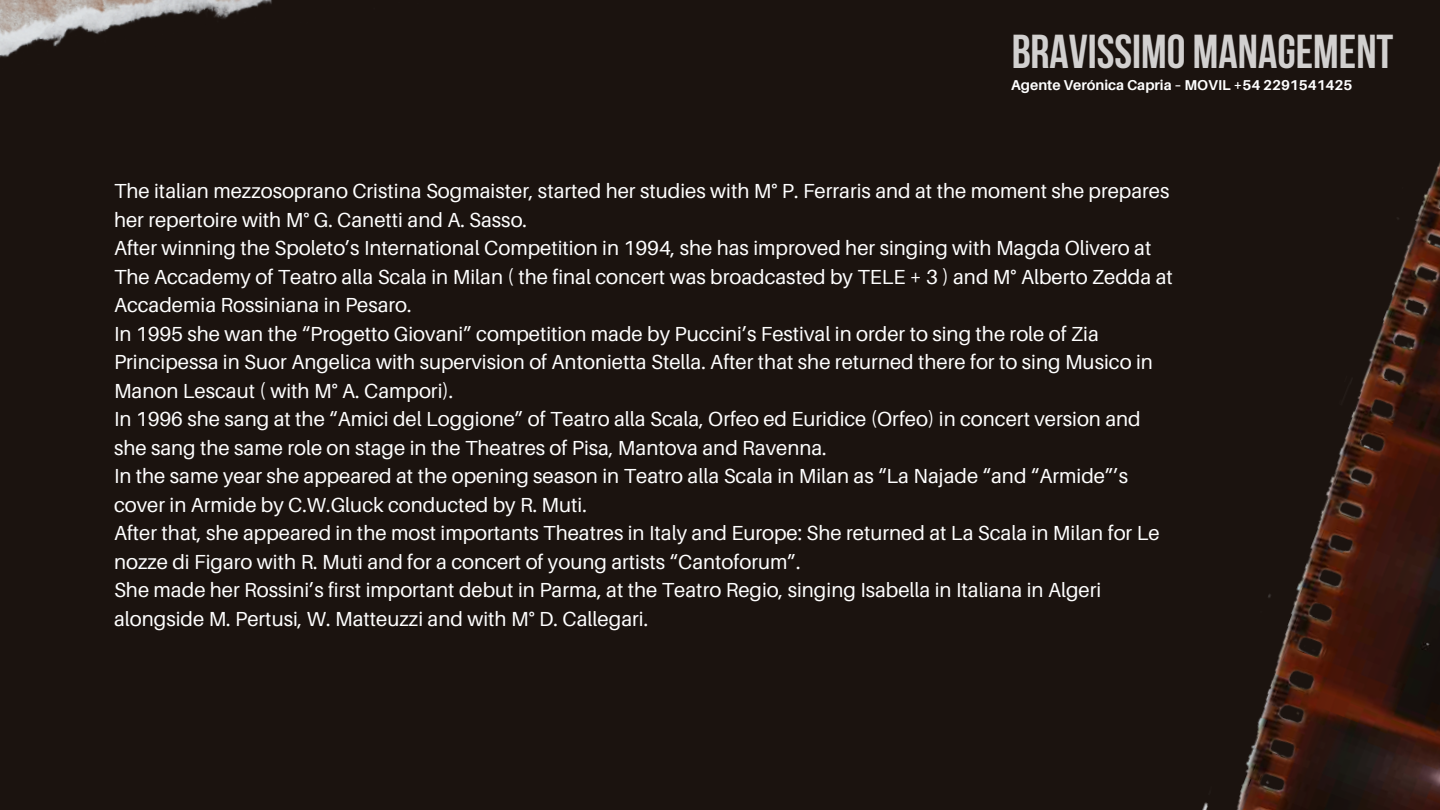
<style>
.page{position:relative;width:1440px;height:810px;background:#1b130f}
.page>*{position:absolute;margin:0;border:0;box-sizing:border-box;transform-origin:0 0}
.t1{font:700 47.4px "Bebas Neue";color:#fff}
.t2{font:20.4px/28.5px "Aileron";color:#fff}
.t3{font:700 14.3px "Aileron";color:#fff}
</style>
<div class="page">
<img style="left:1202px;top:162px;width:238px;height:648px">
<img style="left:0;top:0;width:272px;height:57px">
<h1 class="t1" style="left:1011px;top:33px;width:384px">BRAVISSIMO MANAGEMENT</h1>
<p class="t3" style="left:1011px;top:76px;width:343px">Agente Verónica Capria – MOVIL +54 2291541425</p>
<p class="t2" style="left:114px;top:176px;width:1057px">The italian mezzosoprano Cristina Sogmaister, started her studies with M° P. Ferraris and at the moment she prepares her repertoire with M° G. Canetti and A. Sasso.</p>
<p class="t2" style="left:114px;top:233px;width:1060px">After winning the Spoleto’s International Competition in 1994, she has improved her singing with Magda Olivero at<br>The Accademy of Teatro alla Scala in Milan ( the final concert was broadcasted by TELE + 3 ) and M° Alberto Zedda at<br>Accademia Rossiniana in Pesaro.</p>
<p class="t2" style="left:114px;top:319px;width:1040px">In 1995 she wan the “Progetto Giovani” competition made by Puccini’s Festival in order to sing the role of Zia<br>Principessa in Suor Angelica with supervision of Antonietta Stella. After that she returned there for to sing Musico in<br>Manon Lescaut ( with M° A. Campori).</p>
<p class="t2" style="left:114px;top:404px;width:1028px">In 1996 she sang at the “Amici del Loggione” of Teatro alla Scala, Orfeo ed Euridice (Orfeo) in concert version and she sang the same role on stage in the Theatres of Pisa, Mantova and Ravenna.</p>
<p class="t2" style="left:114px;top:461px;width:1016px">In the same year she appeared at the opening season in Teatro alla Scala in Milan as “La Najade “and “Armide”’s cover in Armide by C.W.Gluck conducted by R. Muti.</p>
<p class="t2" style="left:114px;top:518px;width:1047px">After that, she appeared in the most importants Theatres in Italy and Europe: She returned at La Scala in Milan for Le nozze di Figaro with R. Muti and for a concert of young artists “Cantoforum”.</p>
<p class="t2" style="left:114px;top:575px;width:989px">She made her Rossini’s first important debut in Parma, at the Teatro Regio, singing Isabella in Italiana in Algeri alongside M. Pertusi, W. Matteuzzi and with M° D. Callegari.</p>
</div>
